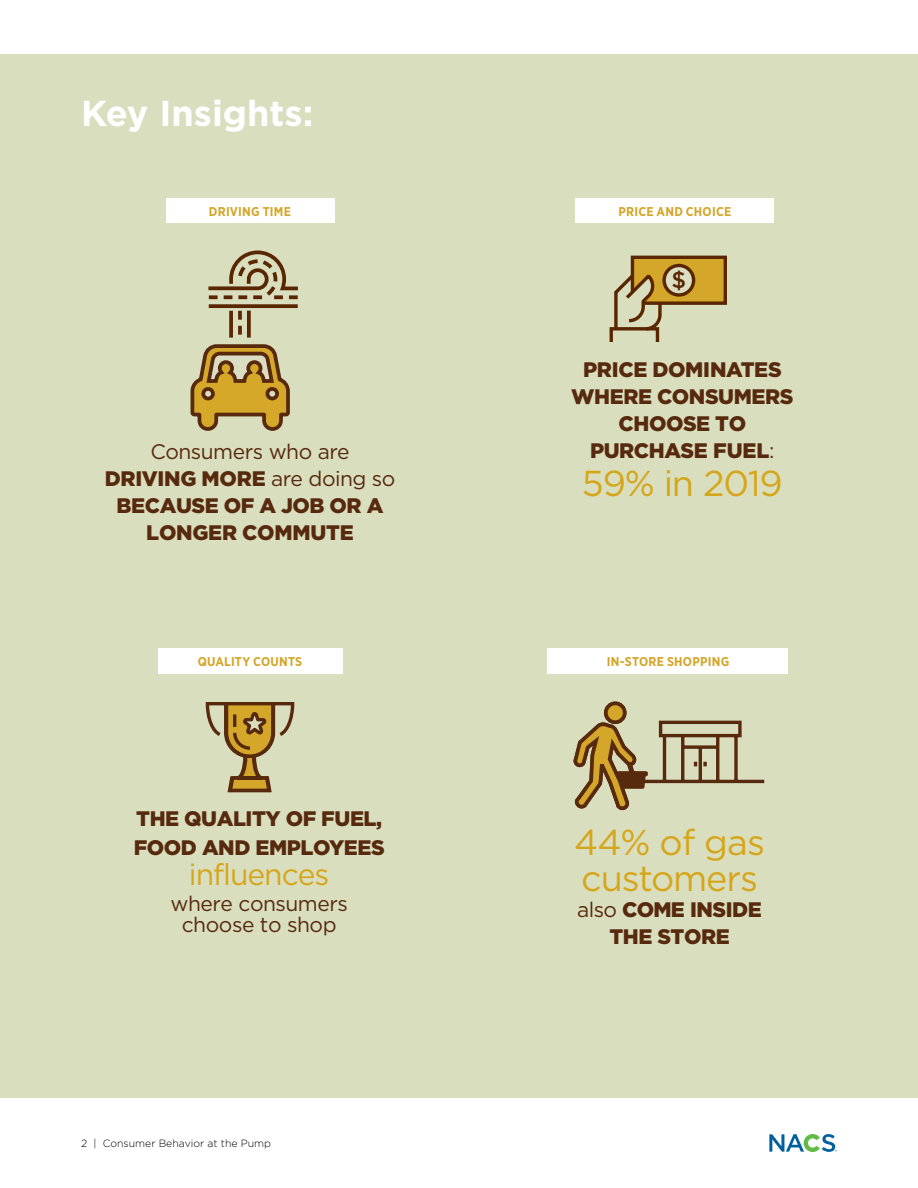
<style>
.page{position:relative;width:918px;height:1188px;background:#fff}
.page>*{position:absolute;margin:0;border:0;box-sizing:border-box;transform-origin:0 0}
.t1{font:36px/36px "Gotham";letter-spacing:-.03em;color:#d6a61a}
.t2{font:700 36px "Gotham";color:#fff}
.t3{font:30px "Gotham";letter-spacing:-.035em;color:#d6a61a}
.t4{font:500 23.1px "Gotham";color:#592600}
.t5{font:900 21px/27px "Gotham";letter-spacing:-.02em;color:#57290d;text-align:center}
.t6{font:21px/21px "Gotham";letter-spacing:-.025em;color:#57290d;text-align:center}
.t7{font:700 12.75px "Gotham Narrow";letter-spacing:.02em;color:#d4a629}
.t8{font:300 10.5px "Gotham";color:#000}
.s1{font-weight:400}
</style>
<div class="page">
<svg style="left:769px;top:1134px;width:68px;height:18px"></svg>
<div style="left:0;top:54px;width:918px;height:1044px;background:#d9debf"></div>
<div style="left:166px;top:198px;width:168px;height:25px;background:#fff"></div>
<div style="left:158px;top:648px;width:184px;height:25px;background:#fff"></div>
<div style="left:576px;top:198px;width:198px;height:25px;background:#fff"></div>
<div style="left:548px;top:648px;width:240px;height:26px;background:#fff"></div>
<svg style="left:573px;top:701px;width:192px;height:110px"></svg>
<svg style="left:205px;top:702px;width:90px;height:91px"></svg>
<svg style="left:609px;top:255px;width:118px;height:87px"></svg>
<svg style="left:190px;top:250px;width:108px;height:181px"></svg>
<h1 class="t2" style="left:81px;top:89px;width:234px">Key Insights:</h1>
<p class="t7" style="left:209px;top:203px;width:84px">DRIVING TIME</p>
<p class="t5" style="left:105px;top:438px;width:292px"><span class="s1">Consumers who are<br></span>DRIVING MORE <span class="s1">are doing so<br></span>BECAUSE OF A JOB OR A<br>LONGER COMMUTE</p>
<p class="t7" style="left:198px;top:653px;width:106px">QUALITY COUNTS</p>
<p class="t5" style="left:134px;top:804px;width:253px;line-height:29px;text-align:left">THE QUALITY OF FUEL,<br>FOOD AND EMPLOYEES</p>
<h2 class="t3" style="left:189px;top:855px;width:142px">influences</h2>
<p class="t6" style="left:171px;top:893px;width:179px">where consumers choose to shop</p>
<p class="t8" style="left:81px;top:1137px;width:192px">2 | Consumer Behavior at the Pump</p>
<p class="t7" style="left:619px;top:203px;width:114px">PRICE AND CHOICE</p>
<p class="t4" style="left:671px;top:267px;width:16px">$</p>
<p class="t5" style="left:571px;top:356px;width:224px">PRICE DOMINATES<br>WHERE CONSUMERS<br>CHOOSE TO<br>PURCHASE FUEL<span class="s1">:</span></p>
<h1 class="t1" style="left:582px;top:464px;width:202px">59% in 2019</h1>
<p class="t7" style="left:607px;top:653px;width:124px">IN-STORE SHOPPING</p>
<h1 class="t1" style="left:574px;top:823px;width:192px">44% of gas customers</h1>
<p class="t5" style="left:577px;top:896px;width:186px"><span class="s1">also</span> COME INSIDE<br>THE STORE</p>
</div>
